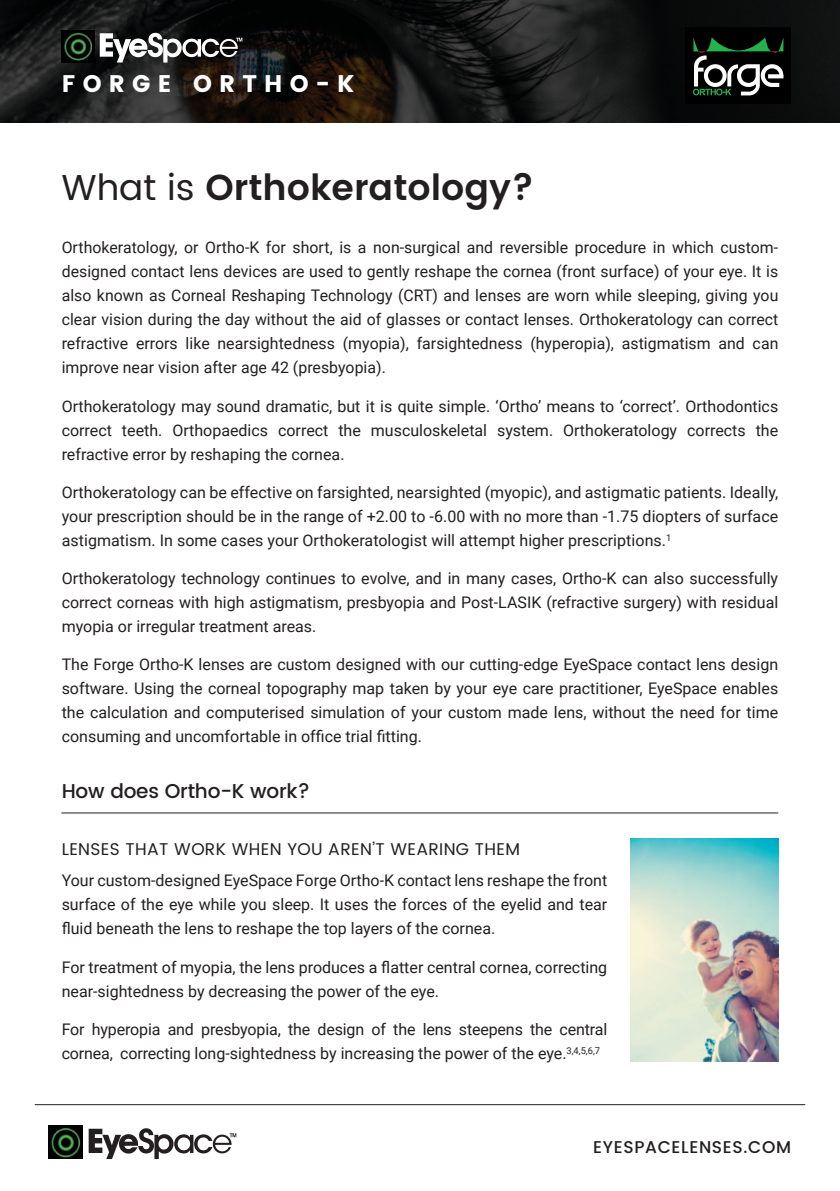
<style>
.page{position:relative;width:840px;height:1191px;background:#fff}
.page>*{position:absolute;margin:0;border:0;box-sizing:border-box;transform-origin:0 0}
.t1{font:600 36px "Poppins";color:#231f20}
.t2{font:24px "Poppins";letter-spacing:.3em;color:#fff}
.t3{font:500 20px "Poppins";letter-spacing:-.01em;color:#231f20}
.t4{font:17px "Poppins";letter-spacing:.02em;color:#231f20}
.t5{font:500 17px "Poppins";letter-spacing:.04em;color:#231f20}
.t6{font:16px/24px "Roboto";color:#231f20;text-align:justify}
.s1{font-weight:400}
</style>
<div class="page">
<svg style="left:0;top:0;width:839px;height:123px;background:#171615"></svg>
<div style="left:685px;top:27px;width:105px;height:77px;background:#000001"></div>
<svg style="left:693px;top:37px;width:90px;height:58px"></svg>
<hr style="left:35px;top:1104px;width:769px;height:1px;background:#231f20">
<svg style="left:89px;top:1128px;width:147px;height:31px"></svg>
<img style="left:49px;top:1125px;width:34px;height:33px">
<hr style="left:61px;top:812px;width:716px;height:1px;background:#231f20">
<img style="left:630px;top:838px;width:148px;height:223px">
<img style="left:61px;top:30px;width:33px;height:32px">
<svg style="left:100px;top:33px;width:142px;height:30px"></svg>
<p class="t2" style="left:62px;top:70px;width:294px">FORGE ORTHO-K</p>
<p class="t1" style="left:61px;top:160px;width:474px"><span class="s1">What is</span> Orthokeratology?</p>
<p class="t6" style="left:62px;top:235px;width:717px">Orthokeratology, or Ortho-K for short, is a non-surgical and reversible procedure in which custom&shy;designed contact lens devices are used to gently reshape the cornea (front surface) of your eye. It is also known as Corneal Reshaping Technology (CRT) and lenses are worn while sleeping, giving you clear vision during the day without the aid of glasses or contact lenses. Orthokeratology can correct refractive errors like nearsightedness (myopia), farsightedness (hyperopia), astigmatism and can improve near vision after age 42 (presbyopia).</p>
<p class="t6" style="left:62px;top:393px;width:717px">Orthokeratology may sound dramatic, but it is quite simple. ‘Ortho’ means to ‘correct’. Orthodontics correct teeth. Orthopaedics correct the musculoskeletal system. Orthokeratology corrects the refractive error by reshaping the cornea.</p>
<p class="t6" style="left:62px;top:479px;width:717px">Orthokeratology can be effective on farsighted, nearsighted (myopic), and astigmatic patients. Ideally, your prescription should be in the range of +2.00 to -6.00 with no more than -1.75 diopters of surface astigmatism. In some cases your Orthokeratologist will attempt higher prescriptions.<sup>1</sup></p>
<p class="t6" style="left:62px;top:566px;width:717px">Orthokeratology technology continues to evolve, and in many cases, Ortho-K can also successfully correct corneas with high astigmatism, presbyopia and Post-LASIK (refractive surgery) with residual myopia or irregular treatment areas.</p>
<p class="t6" style="left:62px;top:652px;width:717px">The Forge Ortho-K lenses are custom designed with our cutting-edge EyeSpace contact lens design software. Using the corneal topography map taken by your eye care practitioner, EyeSpace enables the calculation and computerised simulation of your custom made lens, without the need for time consuming and uncomfortable in office trial fitting.</p>
<p class="t3" style="left:62px;top:776px;width:250px">How does Ortho-K work?</p>
<p class="t4" style="left:62px;top:836px;width:459px">LENSES THAT WORK WHEN YOU AREN’T WEARING THEM</p>
<p class="t6" style="left:62px;top:868px;width:546px">Your custom-designed EyeSpace Forge Ortho-K contact lens reshape the front surface of the eye while you sleep. It uses the forces of the eyelid and tear fluid beneath the lens to reshape the top layers of the cornea.</p>
<p class="t6" style="left:62px;top:954px;width:546px">For treatment of myopia, the lens produces a flatter central cornea, correcting near-sightedness by decreasing the power of the eye.</p>
<p class="t6" style="left:62px;top:1016px;width:547px">For hyperopia and presbyopia, the design of the lens steepens the central cornea, correcting long-sightedness by increasing the power of the eye.<sup>3,4,5,6,7</sup></p>
<p class="t5" style="left:593px;top:1134px;width:199px">EYESPACELENSES.COM</p>
</div>
